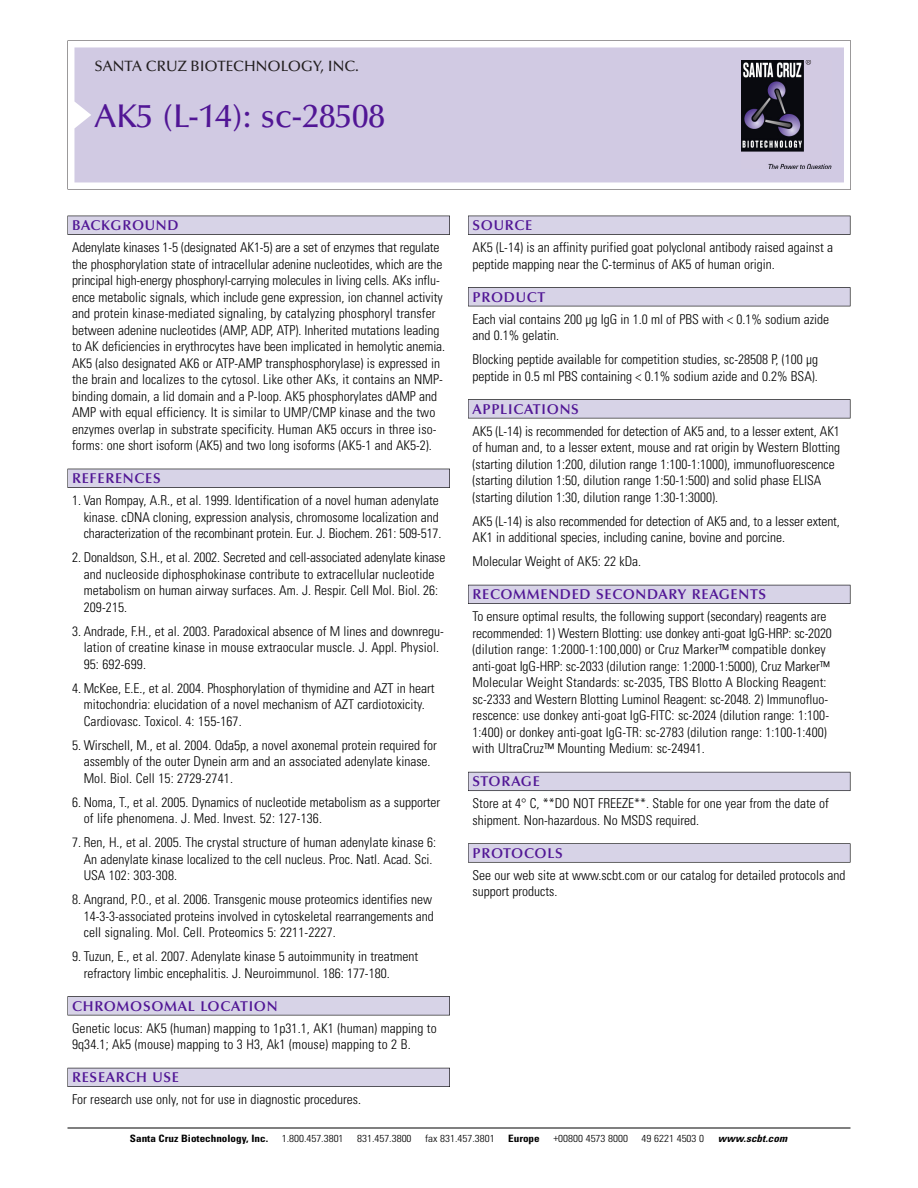
<style>
.page{position:relative;width:918px;height:1188px;background:#fff}
.page>*{position:absolute;margin:0;border:0;box-sizing:border-box;transform-origin:0 0}
.t1{font:500 33px "Optima";color:#511695}
.t2{font:500 15px "Optima";color:#231f20}
.t3{font:600 14.25px "Optima";letter-spacing:.05em;color:#511695}
.t4{font:300 condensed 13.5px/16.5px "Univers";color:#000}
.t5{font:300 condensed 10.2px "Univers";color:#000;scale:1.1 1}
.t6{font:700 condensed 10.2px "Univers";color:#000;scale:1.1 1}
.t7{font:italic 700 condensed 10.2px "Univers";letter-spacing:.005em;color:#000;scale:1.1 1}
</style>
<div class="page">
<svg style="left:68px;top:40px;width:783px;height:149px"></svg>
<div style="left:74px;top:47px;width:770px;height:135px;background:#d1cae3"></div>
<img style="left:741px;top:60px;width:90px;height:108px">
<div style="left:68px;top:216px;width:382px;height:19px;background:#525155"></div>
<div style="left:68px;top:216px;width:381px;height:18px;background:#d7d3e7"></div>
<div style="left:68px;top:469px;width:382px;height:19px;background:#515055"></div>
<div style="left:68px;top:469px;width:381px;height:18px;background:#d7d3e7"></div>
<div style="left:68px;top:996px;width:382px;height:19px;background:#545357"></div>
<div style="left:68px;top:997px;width:381px;height:18px;background:#d7d3e7"></div>
<div style="left:68px;top:1068px;width:382px;height:19px;background:#54535a"></div>
<div style="left:68px;top:1068px;width:381px;height:18px;background:#d7d3e7"></div>
<div style="left:468px;top:216px;width:382px;height:19px;background:#525155"></div>
<div style="left:468px;top:216px;width:382px;height:18px;background:#d7d3e7"></div>
<div style="left:468px;top:287px;width:382px;height:19px;background:#525155"></div>
<div style="left:468px;top:288px;width:382px;height:18px;background:#d7d3e7"></div>
<div style="left:468px;top:399px;width:382px;height:19px;background:#545357"></div>
<div style="left:468px;top:400px;width:382px;height:18px;background:#d7d3e7"></div>
<div style="left:468px;top:585px;width:382px;height:19px;background:#54535a"></div>
<div style="left:468px;top:585px;width:382px;height:18px;background:#d7d3e7"></div>
<div style="left:468px;top:772px;width:382px;height:19px;background:#5b5a62"></div>
<div style="left:468px;top:772px;width:382px;height:18px;background:#d7d3e7"></div>
<div style="left:468px;top:843px;width:382px;height:20px;background:#666667"></div>
<div style="left:468px;top:844px;width:382px;height:18px;background:#d7d3e7"></div>
<hr style="left:68px;top:1128px;width:782px;height:1px;background:#000">
<p class="t2" style="left:94px;top:61px;width:266px">SANTA CRUZ BIOTECHNOLOGY, INC.</p>
<h1 class="t1" style="left:94px;top:103px;width:292px">AK5 (L-14): sc-28508</h1>
<p class="t3" style="left:72px;top:219px;width:108px">BACKGROUND</p>
<p class="t4" style="left:72px;top:240px;width:375px">Adenylate kinases 1-5 (designated AK1-5) are a set of enzymes that regulate the phosphorylation state of intracellular adenine nucleotides, which are the principal high-energy phosphoryl-carrying molecules in living cells. AKs influ&shy;ence metabolic signals, which include gene expression, ion channel activity and protein kinase-mediated signaling, by catalyzing phosphoryl transfer between adenine nucleotides (AMP, ADP, ATP). Inherited mutations leading to AK deficiencies in erythrocytes have been implicated in hemolytic anemia.<br>AK5 (also designated AK6 or ATP-AMP transphosphorylase) is expressed in the brain and localizes to the cytosol. Like other AKs, it contains an NMP&shy;binding domain, a lid domain and a P-loop. AK5 phosphorylates dAMP and AMP with equal efficiency. It is similar to UMP/CMP kinase and the two enzymes overlap in substrate specificity. Human AK5 occurs in three iso&shy;forms: one short isoform (AK5) and two long isoforms (AK5-1 and AK5-2).</p>
<p class="t3" style="left:72px;top:473px;width:90px">REFERENCES</p>
<p class="t4" style="left:84px;top:493px;width:359px;text-indent:-12px">1. Van Rompay, A.R., et al. 1999. Identification of a novel human adenylate kinase. cDNA cloning, expression analysis, chromosome localization and characterization of the recombinant protein. Eur. J. Biochem. 261: 509-517.</p>
<p class="t4" style="left:84px;top:550px;width:363px;text-indent:-12px">2. Donaldson, S.H., et al. 2002. Secreted and cell-associated adenylate kinase and nucleoside diphosphokinase contribute to extracellular nucleotide metabolism on human airway surfaces. Am. J. Respir. Cell Mol. Biol. 26:<br>209-215.</p>
<p class="t4" style="left:84px;top:624px;width:362px;text-indent:-12px">3. Andrade, F.H., et al. 2003. Paradoxical absence of M lines and downregu&shy;lation of creatine kinase in mouse extraocular muscle. J. Appl. Physiol.<br>95: 692-699.</p>
<p class="t4" style="left:84px;top:681px;width:352px;text-indent:-12px">4. McKee, E.E., et al. 2004. Phosphorylation of thymidine and AZT in heart mitochondria: elucidation of a novel mechanism of AZT cardiotoxicity.<br>Cardiovasc. Toxicol. 4: 155-167.</p>
<p class="t4" style="left:84px;top:738px;width:355px;text-indent:-12px">5. Wirschell, M., et al. 2004. Oda5p, a novel axonemal protein required for assembly of the outer Dynein arm and an associated adenylate kinase.<br>Mol. Biol. Cell 15: 2729-2741.</p>
<p class="t4" style="left:84px;top:795px;width:358px;text-indent:-12px">6. Noma, T., et al. 2005. Dynamics of nucleotide metabolism as a supporter of life phenomena. J. Med. Invest. 52: 127-136.</p>
<p class="t4" style="left:84px;top:835px;width:354px;text-indent:-12px">7. Ren, H., et al. 2005. The crystal structure of human adenylate kinase 6:<br>An adenylate kinase localized to the cell nucleus. Proc. Natl. Acad. Sci.<br>USA 102: 303-308.</p>
<p class="t4" style="left:84px;top:892px;width:352px;text-indent:-12px">8. Angrand, P.O., et al. 2006. Transgenic mouse proteomics identifies new<br>14-3-3-associated proteins involved in cytoskeletal rearrangements and cell signaling. Mol. Cell. Proteomics 5: 2211-2227.</p>
<p class="t4" style="left:84px;top:949px;width:336px;text-indent:-12px">9. Tuzun, E., et al. 2007. Adenylate kinase 5 autoimmunity in treatment refractory limbic encephalitis. J. Neuroimmunol. 186: 177-180.</p>
<p class="t3" style="left:72px;top:1000px;width:207px">CHROMOSOMAL LOCATION</p>
<p class="t4" style="left:72px;top:1021px;width:366px">Genetic locus: AK5 (human) mapping to 1p31.1, AK1 (human) mapping to<br>9q34.1; Ak5 (mouse) mapping to 3 H3, Ak1 (mouse) mapping to 2 B.</p>
<p class="t3" style="left:72px;top:1072px;width:109px">RESEARCH USE</p>
<p class="t4" style="left:72px;top:1092px;width:290px">For research use only, not for use in diagnostic procedures.</p>
<p class="t3" style="left:473px;top:219px;width:61px">SOURCE</p>
<p class="t4" style="left:473px;top:240px;width:362px">AK5 (L-14) is an affinity purified goat polyclonal antibody raised against a peptide mapping near the C-terminus of AK5 of human origin.</p>
<p class="t3" style="left:473px;top:291px;width:74px">PRODUCT</p>
<p class="t4" style="left:473px;top:312px;width:358px">Each vial contains 200 µg IgG in 1.0 ml of PBS with &lt; 0.1% sodium azide and 0.1% gelatin.</p>
<p class="t4" style="left:473px;top:352px;width:347px">Blocking peptide available for competition studies, sc-28508 P, (100 µg peptide in 0.5 ml PBS containing &lt; 0.1% sodium azide and 0.2% BSA).</p>
<p class="t3" style="left:473px;top:403px;width:108px">APPLICATIONS</p>
<p class="t4" style="left:473px;top:424px;width:369px">AK5 (L-14) is recommended for detection of AK5 and, to a lesser extent, AK1 of human and, to a lesser extent, mouse and rat origin by Western Blotting (starting dilution 1:200, dilution range 1:100-1:1000), immunofluorescence (starting dilution 1:50, dilution range 1:50-1:500) and solid phase ELISA (starting dilution 1:30, dilution range 1:30-1:3000).</p>
<p class="t4" style="left:473px;top:514px;width:369px">AK5 (L-14) is also recommended for detection of AK5 and, to a lesser extent,<br>AK1 in additional species, including canine, bovine and porcine.</p>
<p class="t4" style="left:473px;top:554px;width:170px">Molecular Weight of AK5: 22 kDa.</p>
<p class="t3" style="left:473px;top:589px;width:295px">RECOMMENDED SECONDARY REAGENTS</p>
<p class="t4" style="left:473px;top:609px;width:361px">To ensure optimal results, the following support (secondary) reagents are recommended: 1) Western Blotting: use donkey anti-goat IgG-HRP: sc-2020 (dilution range: 1:2000-1:100,000) or Cruz Marker™ compatible donkey anti-goat IgG-HRP: sc-2033 (dilution range: 1:2000-1:5000), Cruz Marker™ Molecular Weight Standards: sc-2035, TBS Blotto A Blocking Reagent: sc-2333 and Western Blotting Luminol Reagent: sc-2048. 2) Immunofluo&shy;rescence: use donkey anti-goat IgG-FITC: sc-2024 (dilution range: 1:100- 1:400) or donkey anti-goat IgG-TR: sc-2783 (dilution range: 1:100-1:400) with UltraCruz™ Mounting Medium: sc-24941.</p>
<p class="t3" style="left:473px;top:776px;width:69px">STORAGE</p>
<p class="t4" style="left:473px;top:796px;width:358px">Store at 4° C, **DO NOT FREEZE**. Stable for one year from the date of shipment. Non-hazardous. No MSDS required.</p>
<p class="t3" style="left:473px;top:847px;width:92px">PROTOCOLS</p>
<p class="t4" style="left:473px;top:868px;width:375px">See our web site at www.scbt.com or our catalog for detailed protocols and support products.</p>
<p class="t6" style="left:130px;top:1135px;width:127px">Santa Cruz Biotechnology, Inc.</p>
<p class="t5" style="left:282px;top:1135px;width:58px">1.800.457.3801</p>
<p class="t5" style="left:357px;top:1135px;width:51px">831.457.3800</p>
<p class="t5" style="left:425px;top:1135px;width:65px">fax 831.457.3801</p>
<p class="t6" style="left:508px;top:1135px;width:30px">Europe</p>
<p class="t5" style="left:553px;top:1135px;width:69px">+00800 4573 8000</p>
<p class="t5" style="left:642px;top:1135px;width:58px">49 6221 4503 0</p>
<p class="t7" style="left:718px;top:1135px;width:64px">www.scbt.com</p>
</div>
